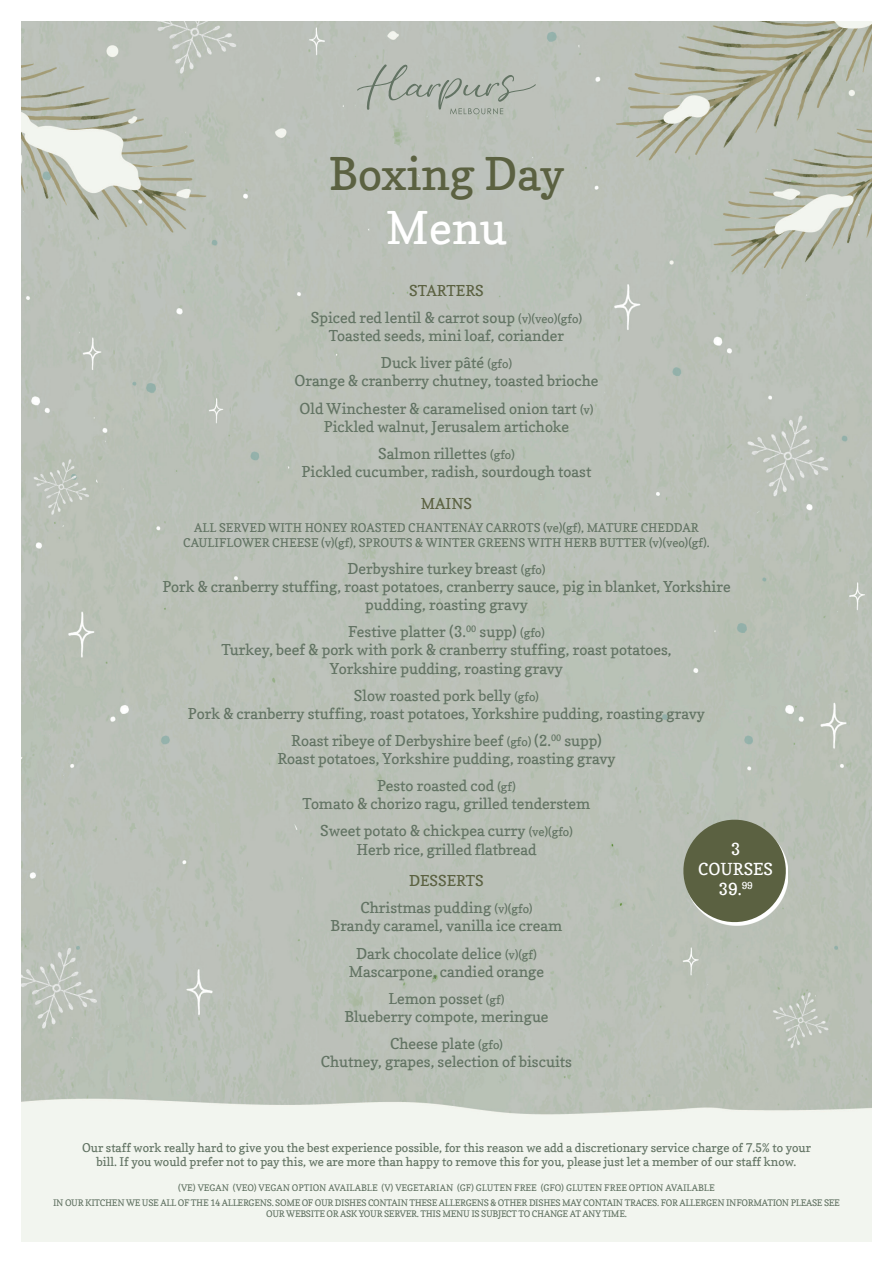
<style>
.page{position:relative;width:893px;height:1263px;background:#fff}
.page>*{position:absolute;margin:0;border:0;box-sizing:border-box;transform-origin:0 0}
.t1{font:45px "Copse";color:#5b6141}
.t2{font:45px "Copse";color:#fff}
.t3{font:16.5px/19.8px "Copse";color:#fff;text-align:center}
.t4{font:15px/27.2px "Copse";color:#627363;text-align:center}
.t5{font:15px "Copse";color:#5b6141}
.t6{font:12px/14.5px "Copse";color:#627363;text-align:center}
.t7{font:9px/15px "Copse";letter-spacing:-.03em;color:#627363;text-align:center}
.s1{color:#5b6141}
.s2{font-size:12px}
</style>
<div class="page">
<img style="left:21px;top:21px;width:851px;height:1221px">
<svg style="left:678px;top:815px;width:113px;height:112px;background:#7e846c"></svg>
<svg style="left:357px;top:64px;width:179px;height:50px;background:#b2b8b0"></svg>
<h1 class="t1" style="left:329px;top:146px;width:237px">Boxing Day</h1>
<h1 class="t2" style="left:386px;top:200px;width:123px">Menu</h1>
<p class="t4" style="left:311px;top:277px;width:273px"><span class="s1">STARTERS<br></span>Spiced red lentil &amp; carrot soup <span class="s2">(v)(veo)(gfo)</span></p>
<p class="t4" style="left:329px;top:322px;width:237px">Toasted seeds, mini loaf, coriander<br>Duck liver pâté <span class="s2">(gfo)</span></p>
<p class="t4" style="left:294px;top:367px;width:306px">Orange &amp; cranberry chutney, toasted brioche<br>Old Winchester &amp; caramelised onion tart <span class="s2">(v)</span></p>
<p class="t4" style="left:324px;top:413px;width:247px">Pickled walnut, Jerusalem artichoke<br>Salmon rillettes <span class="s2">(gfo)</span></p>
<p class="t4" style="left:302px;top:458px;width:291px">Pickled cucumber, radish, sourdough toast</p>
<p class="t5" style="left:421px;top:494px;width:53px">MAINS</p>
<p class="t6" style="left:183px;top:520px;width:528px">ALL SERVED WITH HONEY ROASTED CHANTENAY CARROTS (ve)(gf), MATURE CHEDDAR<br>CAULIFLOWER CHEESE (v)(gf), SPROUTS &amp; WINTER GREENS WITH HERB BUTTER (v)(veo)(gf).</p>
<p class="t4" style="left:162px;top:559px;width:570px;line-height:18.1px">Derbyshire turkey breast <span class="s2">(gfo)<br></span>Pork &amp; cranberry stuffing, roast potatoes, cranberry sauce, pig in blanket, Yorkshire pudding, roasting gravy</p>
<p class="t4" style="left:221px;top:623px;width:451px;line-height:18.1px">Festive platter (3.<sup>00</sup> supp) <span class="s2">(gfo)<br></span>Turkey, beef &amp; pork with pork &amp; cranberry stuffing, roast potatoes,<br>Yorkshire pudding, roasting gravy</p>
<p class="t4" style="left:188px;top:686px;width:518px;line-height:18.1px">Slow roasted pork belly <span class="s2">(gfo)<br></span>Pork &amp; cranberry stuffing, roast potatoes, Yorkshire pudding, roasting gravy</p>
<p class="t4" style="left:277px;top:731px;width:340px;line-height:18.1px">Roast ribeye of Derbyshire beef <span class="s2">(gfo)</span> (2.<sup>00</sup> supp)<br>Roast potatoes, Yorkshire pudding, roasting gravy</p>
<p class="t4" style="left:303px;top:776px;width:289px;line-height:18.1px">Pesto roasted cod <span class="s2">(gf)<br></span>Tomato &amp; chorizo ragu, grilled tenderstem</p>
<p class="t4" style="left:320px;top:822px;width:254px;line-height:18.1px">Sweet potato &amp; chickpea curry <span class="s2">(ve)(gfo)<br></span>Herb rice, grilled flatbread</p>
<p class="t4" style="left:360px;top:867px;width:174px"><span class="s1">DESSERTS<br></span>Christmas pudding <span class="s2">(v)(gfo)</span></p>
<p class="t4" style="left:331px;top:912px;width:233px">Brandy caramel, vanilla ice cream<br>Dark chocolate delice <span class="s2">(v)(gf)</span></p>
<p class="t4" style="left:349px;top:957px;width:197px">Mascarpone, candied orange<br>Lemon posset <span class="s2">(gf)</span></p>
<p class="t4" style="left:344px;top:1003px;width:206px">Blueberry compote, meringue<br>Cheese plate <span class="s2">(gfo)</span></p>
<p class="t4" style="left:321px;top:1048px;width:253px">Chutney, grapes, selection of biscuits</p>
<p class="t3" style="left:698px;top:839px;width:76px">3<br>COURSES<br>39.<sup>99</sup></p>
<p class="t6" style="left:82px;top:1140px;width:730px">Our staff work really hard to give you the best experience possible, for this reason we add a discretionary service charge of 7.5% to your bill. If you would prefer not to pay this, we are more than happy to remove this for you, please just let a member of our staff know.</p>
<p class="t7" style="left:53px;top:1180px;width:788px">(VE) VEGAN (VEO) VEGAN OPTION AVAILABLE (V) VEGETARIAN (GF) GLUTEN FREE (GFO) GLUTEN FREE OPTION AVAILABLE<br>IN OUR KITCHEN WE USE ALL OF THE 14 ALLERGENS. SOME OF OUR DISHES CONTAIN THESE ALLERGENS &amp; OTHER DISHES MAY CONTAIN TRACES. FOR ALLERGEN INFORMATION PLEASE SEE</p>
<p class="t7" style="left:266px;top:1206px;width:362px">OUR WEBSITE OR ASK YOUR SERVER. THIS MENU IS SUBJECT TO CHANGE AT ANY TIME.</p>
</div>
